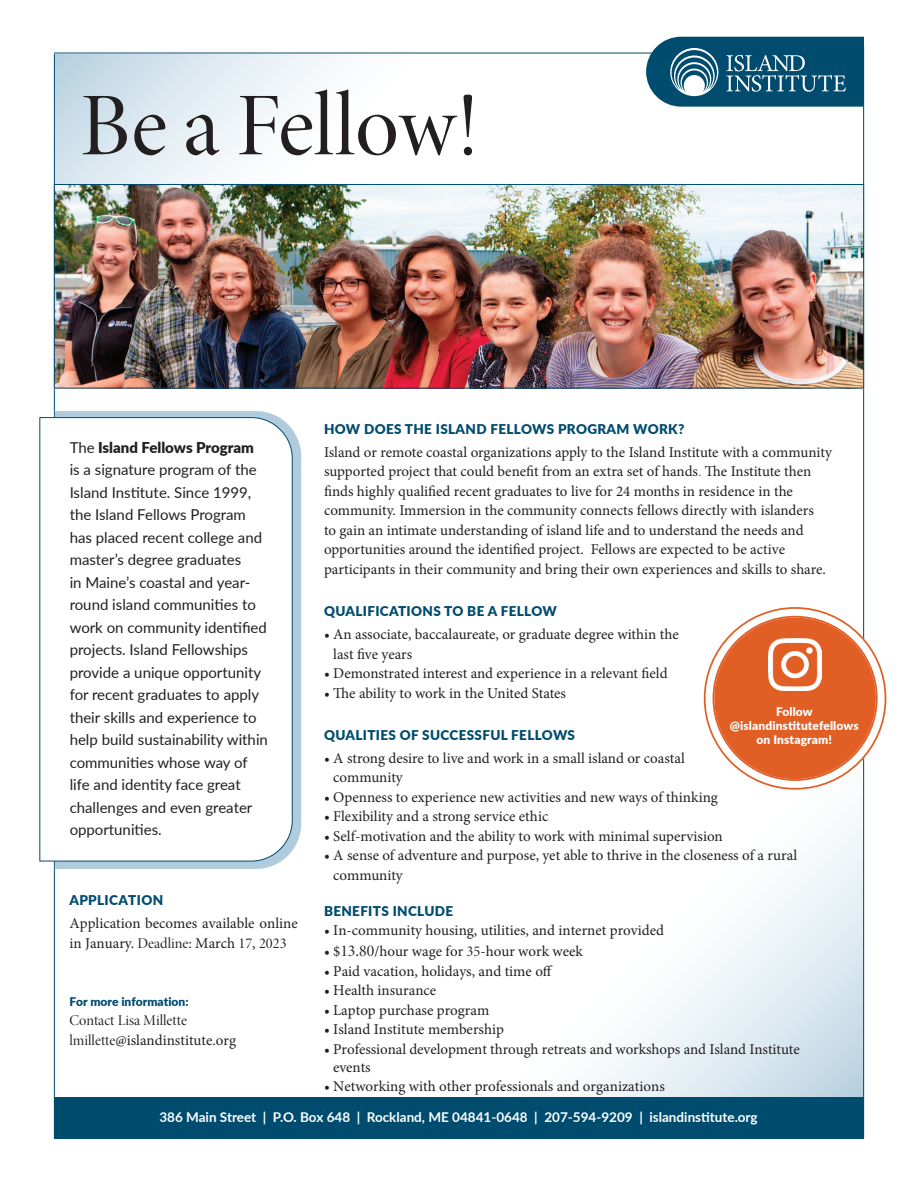
<style>
.page{position:relative;width:918px;height:1188px;background:#fff}
.page>*{position:absolute;margin:0;border:0;box-sizing:border-box;transform-origin:0 0}
.t1{font:90px "Minion Pro Disp";letter-spacing:-.005em;color:#231f20}
.t2{font:15px/19.5px "Minion Pro";color:#231f20}
.t3{font:15px/22.5px "Lato";color:#231f20}
.t4{font:15px "Minion Pro Disp";color:#231f20}
.t5{font:900 13.5px "Lato";letter-spacing:.025em;color:#004c6f}
.t6{font:700 13.5px "Lato";color:#fff}
.t7{font:900 12px/13.6px "Lato";letter-spacing:.01em;color:#fff;text-align:center}
.t8{font:900 12px "Lato";color:#004c6f}
.s1{font-weight:900}
.s2{font-family:"Minion Pro Disp"}
.s3{color:#f04824}
.s4{font-family:"Minion Pro Disp";font-size:16.5px}
.s5{font-size:16.5px}
</style>
<div class="page">
<svg style="left:55px;top:54px;width:359px;height:335px"></svg>
<hr style="left:54px;top:54px;width:1px;height:1084px;background:#004c6f">
<div style="left:54px;top:1097px;width:810px;height:41px;background:#004c6f"></div>
<hr style="left:54px;top:53px;width:602px;height:1px;background:#004c6f">
<svg style="left:580px;top:720px;width:283px;height:377px"></svg>
<hr style="left:863px;top:45px;width:1px;height:1093px;background:#004c6f">
<img style="left:56px;top:186px;width:806px;height:200px">
<div style="left:54px;top:184px;width:810px;height:204px;border:1px solid #004c6f"></div>
<svg style="left:55px;top:411px;width:246px;height:458px;background:#b8d1df"></svg>
<svg style="left:39px;top:417px;width:254px;height:445px"></svg>
<svg style="left:646px;top:37px;width:218px;height:70px;background:#276785"></svg>
<div style="left:713px;top:617px;width:164px;height:163px;background:#e15e25;border-radius:50%"></div>
<div style="left:704px;top:607px;width:182px;height:183px;border:10px solid #fff;border-radius:50%"></div>
<img style="left:769px;top:638px;width:52px;height:53px">
<h1 class="t1" style="left:80px;top:71px;width:401px">Be a Fellow!</h1>
<p class="t3" style="left:70px;top:435px;width:200px">The <span class="s1">Island Fellows Program<br></span>is a signature program of the<br>Island Institute. Since 1999, the Island Fellows Program has placed recent college and master’s degree graduates<br>in Maine’s coastal and year&shy;round island communities to work on community identified projects. Island Fellowships provide a unique opportunity for recent graduates to apply their skills and experience to help build sustainability within communities whose way of life and identity face great challenges and even greater opportunities.</p>
<p class="t5" style="left:69px;top:890px;width:95px">APPLICATION</p>
<p class="t2" style="left:69px;top:914px;width:230px">Application becomes available online in January. <span class="s2">Deadline</span>: March <span class="s2">17</span>, <span class="s2">2023</span></p>
<p class="t8" style="left:69px;top:993px;width:121px">For more information:</p>
<p class="t4" style="left:69px;top:1011px;width:119px">Contact Lisa Millette</p>
<p class="t2" style="left:69px;top:1031px;width:168px"><span class="s2">lmillette</span>@islandinstitute.org</p>
<p class="t5" style="left:324px;top:418px;width:362px">HOW DOES THE ISLAND FELLOWS PROGRAM WORK?</p>
<p class="t2" style="left:324px;top:442px;width:509px">Island or remote coastal organizations apply to the Island Institute with a community supported project that could benefit from an extra set of hands<span class="s3">.</span> The Institute then finds highly qualified recent graduates to live for 24 months in residence in the community. Immersion in the community connects fellows directly with islanders<br>to gain an intimate understanding of island life and to understand the needs and opportunities around the identified project. Fellows are expected to be active participants in their community and bring their own experiences and skills to share.</p>
<p class="t5" style="left:324px;top:601px;width:234px">QUALIFICATIONS TO BE A FELLOW</p>
<p class="t2" style="left:333px;top:625px;width:347px;text-indent:-9px">• An associate, baccalaureate, or graduate degree within the last five years</p>
<p class="t2" style="left:324px;top:664px;width:345px">• Demonstrated interest and experience in a relevant field</p>
<p class="t2" style="left:324px;top:683px;width:244px">• The ability to work in the United States</p>
<p class="t5" style="left:324px;top:725px;width:253px">QUALITIES OF SUCCESSFUL FELLOWS</p>
<p class="t2" style="left:333px;top:749px;width:353px;text-indent:-9px">• A strong desire to live and work in a small island or coastal community</p>
<p class="t2" style="left:324px;top:788px;width:395px">• Openness to experience new activities and new ways of thinking</p>
<p class="t2" style="left:324px;top:807px;width:226px">• Flexibility and a strong service ethic</p>
<p class="t2" style="left:324px;top:827px;width:400px">• Self-motivation and the ability to work with minimal supervision</p>
<p class="t2" style="left:333px;top:846px;width:465px;text-indent:-9px">• A sense of adventure and purpose, yet able to thrive in the closeness of a rural community</p>
<p class="t5" style="left:324px;top:901px;width:131px">BENEFITS INCLUDE</p>
<p class="t2" style="left:324px;top:921px;width:342px">• In-community housing, utilities, and internet provided</p>
<p class="t2" style="left:324px;top:941px;width:261px">• $<span class="s4">13</span><span class="s5">.</span><span class="s4">80</span>/hour wage for <span class="s2">35</span>-hour work week</p>
<p class="t2" style="left:324px;top:962px;width:230px">• Paid vacation, holidays, and time off</p>
<p class="t2" style="left:324px;top:981px;width:114px">• Health insurance</p>
<p class="t2" style="left:324px;top:1001px;width:167px">• Laptop purchase program</p>
<p class="t2" style="left:324px;top:1020px;width:181px">• Island Institute membership</p>
<p class="t2" style="left:333px;top:1040px;width:468px;line-height:18px;text-indent:-9px">• Professional development through retreats and workshops and Island Institute events</p>
<p class="t2" style="left:324px;top:1077px;width:342px">• Networking with other professionals and organizations</p>
<p class="t7" style="left:730px;top:705px;width:130px">Follow @islandinstitutefellows on Instagram!</p>
<p class="t6" style="left:159px;top:1107px;width:600px">386 Main Street | P.O. Box 648 | Rockland, ME 04841-0648 | 207-594-9209 | islandinstitute.org</p>
</div>
